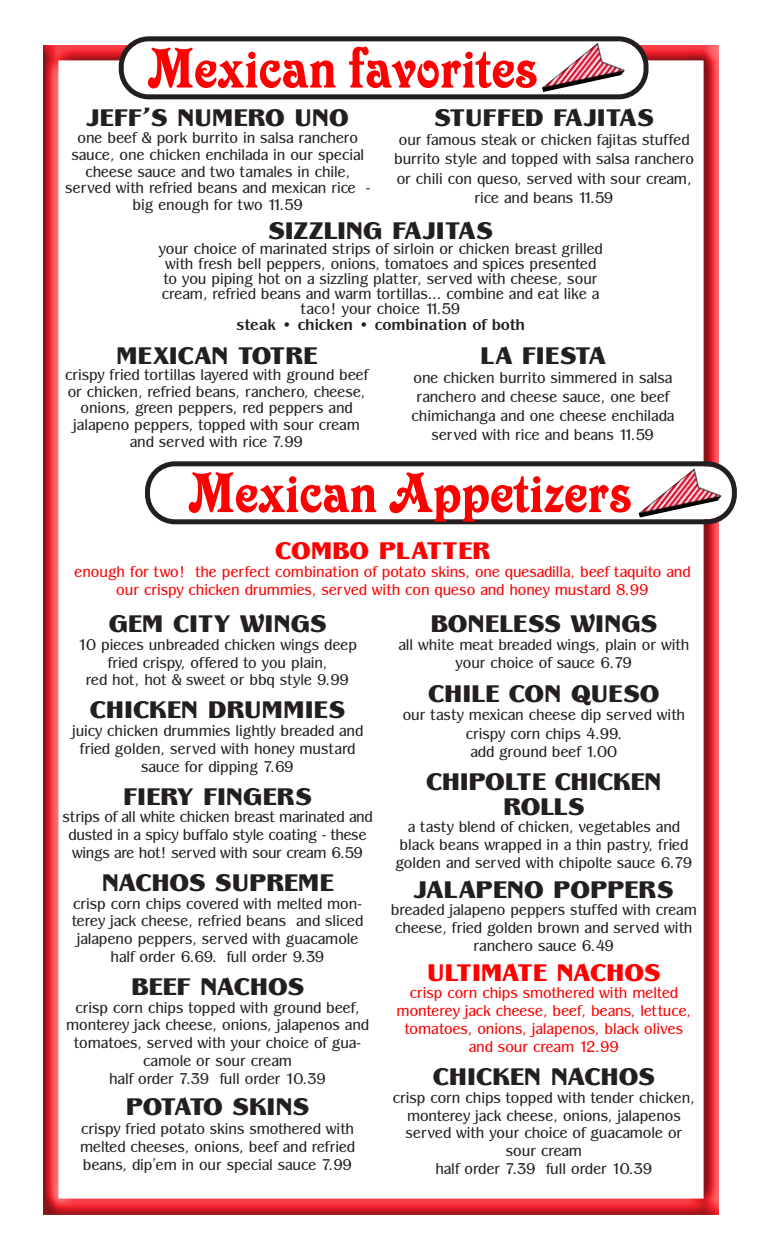
<style>
.page{position:relative;width:765px;height:1260px;background:#fff}
.page>*{position:absolute;margin:0;border:0;box-sizing:border-box;transform-origin:0 0}
.t1{font:61.25px "Victorian Let Plain";color:#fd0000}
.t2{font:25px/24.8px "Panache Black DTC";color:#231f20;text-align:center}
.t3{font:25px "Panache Black DTC";color:#fd0000}
.t4{font:16.25px/17.8px "Panache Book DTC";color:#231f20;text-align:center}
.t5{font:16.25px/17.8px "Panache Book DTC";color:#fd0000;text-align:center}
.t6{font:16.25px "Panache Bold DTC";color:#231f20}
</style>
<div class="page">
<img style="left:43px;top:45px;width:675px;height:1170px">
<svg style="left:119px;top:36px;width:530px;height:63px"></svg>
<img style="left:542px;top:42px;width:84px;height:50px">
<svg style="left:145px;top:461px;width:592px;height:63px"></svg>
<img style="left:639px;top:468px;width:83px;height:50px">
<h1 class="t1" style="left:148px;top:31px;width:391px">Mexican favorites</h1>
<h2 class="t2" style="left:87px;top:108px;width:263px">JEFF’S NUMERO UNO</h2>
<p class="t4" style="left:65px;top:130px;width:307px;line-height:16.9px">one beef &amp; pork burrito in salsa ranchero sauce, one chicken enchilada in our special cheese sauce and two tamales in chile, served with refried beans and mexican rice - big enough for two 11.59</p>
<h2 class="t2" style="left:434px;top:108px;width:221px">STUFFED FAJITAS</h2>
<p class="t4" style="left:394px;top:132px;width:301px;line-height:19.2px">our famous steak or chicken fajitas stuffed burrito style and topped with salsa ranchero or chili con queso, served with sour cream, rice and beans 11.59</p>
<h2 class="t2" style="left:268px;top:221px;width:226px">SIZZLING FAJITAS</h2>
<p class="t4" style="left:159px;top:242px;width:445px;line-height:15.1px">your choice of marinated strips of sirloin or chicken breast grilled with fresh bell peppers, onions, tomatoes and spices presented to you piping hot on a sizzling platter, served with cheese, sour cream, refried beans and warm tortillas... combine and eat like a taco! your choice 11.59</p>
<p class="t6" style="left:236px;top:319px;width:290px">steak • chicken • combination of both</p>
<h2 class="t2" style="left:116px;top:346px;width:203px">MEXICAN TOTRE</h2>
<p class="t4" style="left:65px;top:368px;width:305px;line-height:16.6px">crispy fried tortillas layered with ground beef or chicken, refried beans, ranchero, cheese, onions, green peppers, red peppers and jalapeno peppers, topped with sour cream and served with rice 7.99</p>
<h2 class="t2" style="left:480px;top:346px;width:127px">LA FIESTA</h2>
<p class="t4" style="left:412px;top:369px;width:264px;line-height:19.1px">one chicken burrito simmered in salsa ranchero and cheese sauce, one beef chimichanga and one cheese enchilada served with rice and beans 11.59</p>
<h1 class="t1" style="left:189px;top:455px;width:445px">Mexican Appetizers</h1>
<h2 class="t3" style="left:275px;top:542px;width:216px">COMBO PLATTER</h2>
<p class="t5" style="left:75px;top:564px;width:617px;line-height:18.2px">enough for two! the perfect combination of potato skins, one quesadilla, beef taquito and our crispy chicken drummies, served with con queso and honey mustard 8.99</p>
<h2 class="t2" style="left:109px;top:614px;width:219px">GEM CITY WINGS</h2>
<p class="t4" style="left:78px;top:637px;width:280px">10 pieces unbreaded chicken wings deep fried crispy, offered to you plain,<br>red hot, hot &amp; sweet or bbq style 9.99</p>
<h2 class="t2" style="left:90px;top:700px;width:257px">CHICKEN DRUMMIES</h2>
<p class="t4" style="left:72px;top:723px;width:293px">juicy chicken drummies lightly breaded and fried golden, served with honey mustard sauce for dipping 7.69</p>
<h2 class="t2" style="left:123px;top:787px;width:190px">FIERY FINGERS</h2>
<p class="t4" style="left:63px;top:809px;width:312px">strips of all white chicken breast marinated and dusted in a spicy buffalo style coating - these wings are hot! served with sour cream 6.59</p>
<h2 class="t2" style="left:102px;top:873px;width:233px">NACHOS SUPREME</h2>
<p class="t4" style="left:72px;top:896px;width:293px">crisp corn chips covered with melted mon&shy;terey jack cheese, refried beans and sliced jalapeno peppers, served with guacamole half order 6.69. full order 9.39</p>
<h2 class="t2" style="left:131px;top:977px;width:175px">BEEF NACHOS</h2>
<p class="t4" style="left:66px;top:1000px;width:304px">crisp corn chips topped with ground beef, monterey jack cheese, onions, jalapenos and tomatoes, served with your choice of gua&shy;camole or sour cream<br>half order 7.39 full order 10.39</p>
<h2 class="t2" style="left:126px;top:1097px;width:185px">POTATO SKINS</h2>
<p class="t4" style="left:80px;top:1120px;width:276px;line-height:18.4px;text-align:justify">crispy fried potato skins smothered with melted cheeses, onions, beef and refried beans, dip’em in our special sauce 7.99</p>
<h2 class="t2" style="left:431px;top:614px;width:228px">BONELESS WINGS</h2>
<p class="t4" style="left:398px;top:637px;width:292px">all white meat breaded wings, plain or with your choice of sauce 6.79</p>
<h2 class="t2" style="left:428px;top:684px;width:233px">CHILE CON QUESO</h2>
<p class="t4" style="left:403px;top:707px;width:284px;line-height:18.4px">our tasty mexican cheese dip served with crispy corn chips 4.99.<br>add ground beef 1.00</p>
<h2 class="t2" style="left:426px;top:772px;width:237px">CHIPOLTE CHICKEN<br>ROLLS</h2>
<p class="t4" style="left:395px;top:819px;width:299px">a tasty blend of chicken, vegetables and black beans wrapped in a thin pastry, fried golden and served with chipolte sauce 6.79</p>
<h2 class="t2" style="left:414px;top:880px;width:261px">JALAPENO POPPERS</h2>
<p class="t4" style="left:391px;top:902px;width:307px">breaded jalapeno peppers stuffed with cream cheese, fried golden brown and served with ranchero sauce 6.49</p>
<h2 class="t3" style="left:427px;top:964px;width:235px">ULTIMATE NACHOS</h2>
<p class="t5" style="left:397px;top:985px;width:296px">crisp corn chips smothered with melted monterey jack cheese, beef, beans, lettuce, tomatoes, onions, jalapenos, black olives and sour cream 12.99</p>
<h2 class="t2" style="left:433px;top:1067px;width:223px">CHICKEN NACHOS</h2>
<p class="t4" style="left:393px;top:1090px;width:303px">crisp corn chips topped with tender chicken, monterey jack cheese, onions, jalapenos served with your choice of guacamole or sour cream<br>half order 7.39 full order 10.39</p>
</div>
